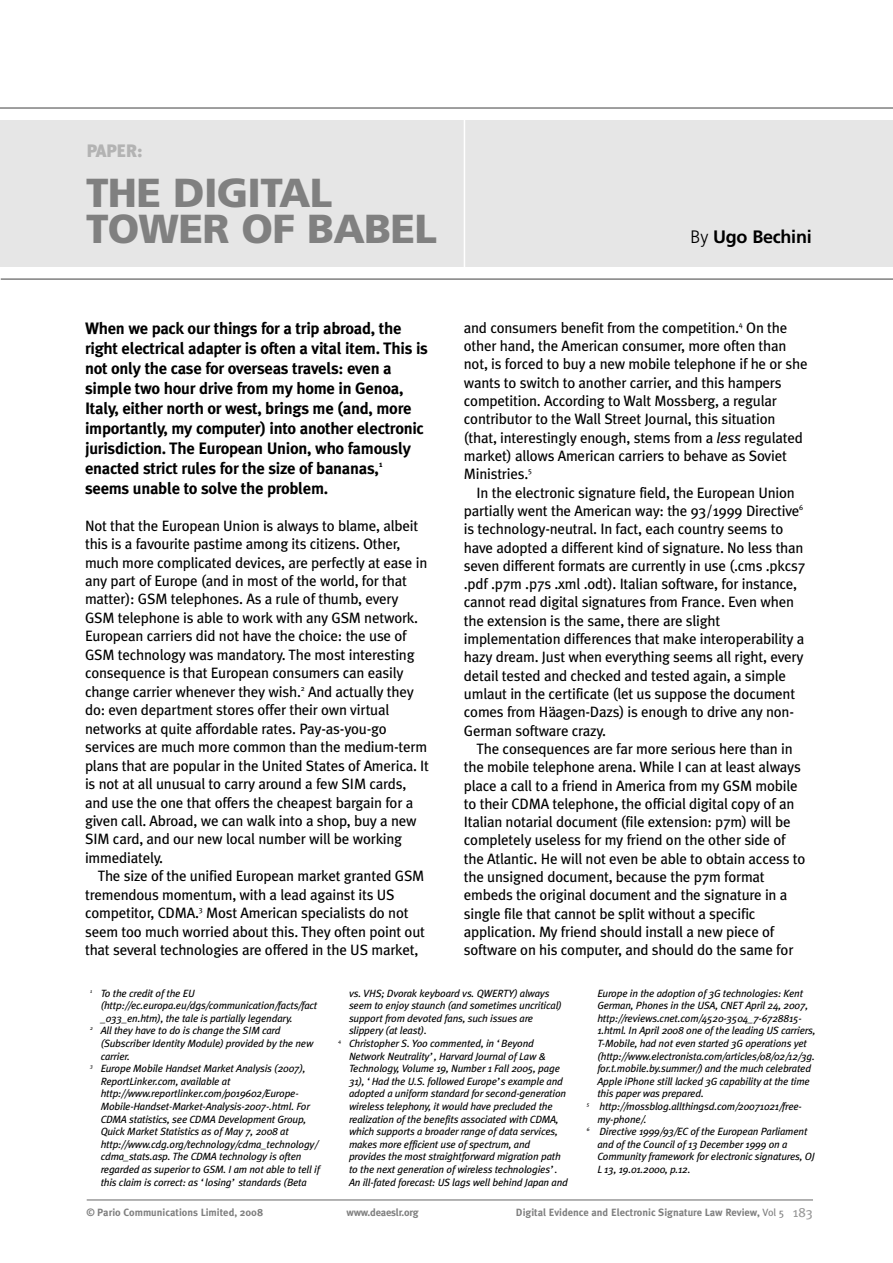
<style>
.page{position:relative;width:893px;height:1263px;background:#fff}
.page>*{position:absolute;margin:0;border:0;box-sizing:border-box;transform-origin:0 0}
.t1{font:900 40.5px/36px "Frutiger";letter-spacing:-.02em;color:#808080}
.t2{font:700 18px "Frutiger";letter-spacing:-.015em;color:#000}
.t3{font:900 18px "Meta Plus";letter-spacing:-.015em;color:#b3b3b3}
.t4{font:700 16.5px/20px "Meta Plus";letter-spacing:-.015em;color:#000}
.t5{font:15px/18.3px "Meta Plus";letter-spacing:-.015em;color:#000}
.t6{font:italic 10.5px "Meta Plus";letter-spacing:-.015em;color:#000}
.t7{font:700 10.5px "Meta Plus";color:#808080}
.t8{font:700 10.5px "Meta Plus";letter-spacing:-.02em;color:#808080}
.s1{font-weight:300}
.s2{font-style:italic}
.s3{font-weight:400}
.s4{font-weight:400;font-size:13.5px;color:#999}
</style>
<div class="page">
<div style="left:0;top:120px;width:893px;height:147px;background:#e6e6e6"></div>
<hr style="left:464px;top:95px;width:1px;height:392px;background:#fff">
<hr style="left:0;top:107px;width:893px;height:2px;background:#808080">
<hr style="left:1px;top:278px;width:892px;height:2px;background:#808080">
<hr style="left:87px;top:1199px;width:726px;height:2px;background:#999">
<p class="t3" style="left:86px;top:141px;width:58px">PAPER:</p>
<h1 class="t1" style="left:86px;top:178px;width:352px">THE DIGITAL<br>TOWER OF BABEL</h1>
<p class="t2" style="left:691px;top:230px;width:123px"><span class="s1">By</span> Ugo Bechini</p>
<p class="t4" style="left:85px;top:318px;width:344px">When we pack our things for a trip abroad, the right electrical adapter is often a vital item. This is not only the case for overseas travels: even a simple two hour drive from my home in Genoa, Italy, either north or west, brings me (and, more importantly, my computer) into another electronic jurisdiction. The European Union, who famously enacted strict rules for the size of bananas,<sup>1 </sup>seems unable to solve the problem.</p>
<p class="t5" style="left:85px;top:516px;width:345px">Not that the European Union is always to blame, albeit this is a favourite pastime among its citizens. Other, much more complicated devices, are perfectly at ease in any part of Europe (and in most of the world, for that matter): GSM telephones. As a rule of thumb, every GSM telephone is able to work with any GSM network.<br>European carriers did not have the choice: the use of GSM technology was mandatory. The most interesting consequence is that European consumers can easily change carrier whenever they wish.<sup>2</sup> And actually they do: even department stores offer their own virtual networks at quite affordable rates. Pay-as-you-go services are much more common than the medium-term plans that are popular in the United States of America. It is not at all unusual to carry around a few SIM cards, and use the one that offers the cheapest bargain for a given call. Abroad, we can walk into a shop, buy a new SIM card, and our new local number will be working immediately.</p>
<p class="t5" style="left:85px;top:867px;width:342px;text-indent:13px">The size of the unified European market granted GSM tremendous momentum, with a lead against its US competitor, CDMA.<sup>3</sup> Most American specialists do not seem too much worried about this. They often point out that several technologies are offered in the US market,</p>
<p class="t5" style="left:464px;top:318px;width:345px">and consumers benefit from the competition.<sup>4</sup> On the other hand, the American consumer, more often than not, is forced to buy a new mobile telephone if he or she wants to switch to another carrier, and this hampers competition. According to Walt Mossberg, a regular contributor to the Wall Street Journal, this situation (that, interestingly enough, stems from a <span class="s2">less</span> regulated market) allows American carriers to behave as Soviet Ministries.<sup>5</sup></p>
<p class="t5" style="left:464px;top:483px;width:343px;text-indent:13px">In the electronic signature field, the European Union partially went the American way: the 93/1999 Directive<sup>6 </sup>is technology-neutral. In fact, each country seems to have adopted a different kind of signature. No less than seven different formats are currently in use (.cms .pkcs7 .pdf .p7m .p7s .xml .odt). Italian software, for instance, cannot read digital signatures from France. Even when the extension is the same, there are slight implementation differences that make interoperability a hazy dream. Just when everything seems all right, every detail tested and checked and tested again, a simple umlaut in the certificate (let us suppose the document comes from Häagen-Dazs) is enough to drive any non-German software crazy.</p>
<p class="t5" style="left:464px;top:739px;width:343px;text-indent:13px">The consequences are far more serious here than in the mobile telephone arena. While I can at least always place a call to a friend in America from my GSM mobile to their CDMA telephone, the official digital copy of an Italian notarial document (file extension: p7m) will be completely useless for my friend on the other side of the Atlantic. He will not even be able to obtain access to the unsigned document, because the p7m format embeds the original document and the signature in a single file that cannot be split without a specific application. My friend should install a new piece of software on his computer, and should do the same for</p>
<p class="t6" style="left:90px;top:987px;width:106px"><sup>1</sup> To the credit of the EU</p>
<p class="t6" style="left:101px;top:999px;width:218px">(http://ec.europa.eu/dgs/communication/facts/fact</p>
<p class="t6" style="left:101px;top:1012px;width:193px">_033_en.htm), the tale is partially legendary.</p>
<p class="t6" style="left:90px;top:1025px;width:192px"><sup>2</sup> All they have to do is change the SIM card</p>
<p class="t6" style="left:101px;top:1037px;width:214px">(Subscriber Identity Module) provided by the new</p>
<p class="t6" style="left:101px;top:1050px;width:31px">carrier.</p>
<p class="t6" style="left:90px;top:1062px;width:217px"><sup>3</sup> Europe Mobile Handset Market Analysis (2007),</p>
<p class="t6" style="left:101px;top:1075px;width:131px">ReportLinker.com, available at</p>
<p class="t6" style="left:101px;top:1088px;width:199px">http://www.reportlinker.com/p019602/Europe-</p>
<p class="t6" style="left:101px;top:1100px;width:211px">Mobile-Handset-Market-Analysis-2007-.html. For</p>
<p class="t6" style="left:101px;top:1113px;width:207px">CDMA statistics, see CDMA Development Group,</p>
<p class="t6" style="left:101px;top:1125px;width:190px">Quick Market Statistics as of May 7, 2008 at</p>
<p class="t6" style="left:101px;top:1138px;width:219px">http://www.cdg.org/technology/cdma_technology/</p>
<p class="t6" style="left:101px;top:1151px;width:202px">cdma_stats.asp. The CDMA technology is often</p>
<p class="t6" style="left:101px;top:1163px;width:221px">regarded as superior to GSM. I am not able to tell if</p>
<p class="t6" style="left:101px;top:1176px;width:208px">this claim is correct: as ‘losing’ standards (Beta</p>
<p class="t6" style="left:349px;top:987px;width:202px">vs. VHS; Dvorak keyboard vs. QWERTY) always</p>
<p class="t6" style="left:349px;top:999px;width:214px">seem to enjoy staunch (and sometimes uncritical)</p>
<p class="t6" style="left:349px;top:1012px;width:186px">support from devoted fans, such issues are</p>
<p class="t6" style="left:349px;top:1025px;width:79px">slippery (at least).</p>
<p class="t6" style="left:338px;top:1037px;width:197px"><sup>4</sup> Christopher S. Yoo commented, in ‘Beyond</p>
<p class="t6" style="left:349px;top:1050px;width:199px">Network Neutrality’, Harvard Journal of Law &amp;</p>
<p class="t6" style="left:349px;top:1062px;width:212px">Technology, Volume 19, Number 1 Fall 2005, page</p>
<p class="t6" style="left:349px;top:1075px;width:216px">31), ‘Had the U.S. followed Europe’s example and</p>
<p class="t6" style="left:349px;top:1088px;width:219px">adopted a uniform standard for second-generation</p>
<p class="t6" style="left:349px;top:1100px;width:205px">wireless telephony, it would have precluded the</p>
<p class="t6" style="left:349px;top:1113px;width:211px">realization of the benefits associated with CDMA,</p>
<p class="t6" style="left:349px;top:1125px;width:210px">which supports a broader range of data services,</p>
<p class="t6" style="left:349px;top:1138px;width:183px">makes more efficient use of spectrum, and</p>
<p class="t6" style="left:349px;top:1151px;width:213px">provides the most straightforward migration path</p>
<p class="t6" style="left:349px;top:1163px;width:210px">to the next generation of wireless technologies’.</p>
<p class="t6" style="left:349px;top:1176px;width:221px">An ill-fated forecast: US lags well behind Japan and</p>
<p class="t6" style="left:597px;top:987px;width:207px">Europe in the adoption of 3G technologies: Kent</p>
<p class="t6" style="left:597px;top:999px;width:212px">German, Phones in the USA, CNET April 24, 2007,</p>
<p class="t6" style="left:597px;top:1012px;width:206px">http://reviews.cnet.com/4520-3504_7-6728815-</p>
<p class="t6" style="left:597px;top:1025px;width:220px">1.html. In April 2008 one of the leading US carriers,</p>
<p class="t6" style="left:597px;top:1037px;width:211px">T-Mobile, had not even started 3G operations yet</p>
<p class="t6" style="left:597px;top:1050px;width:219px">(http://www.electronista.com/articles/08/02/12/3g.</p>
<p class="t6" style="left:597px;top:1062px;width:215px">for.t.mobile.by.summer/) and the much celebrated</p>
<p class="t6" style="left:597px;top:1075px;width:214px">Apple iPhone still lacked 3G capability at the time</p>
<p class="t6" style="left:597px;top:1088px;width:108px">this paper was prepared.</p>
<p class="t6" style="left:587px;top:1100px;width:217px"><sup>5</sup> http://mossblog.allthingsd.com/20071021/free-</p>
<p class="t6" style="left:597px;top:1113px;width:51px">my-phone/.</p>
<p class="t6" style="left:587px;top:1125px;width:222px"><sup>6</sup> Directive 1999/93/EC of the European Parliament</p>
<p class="t6" style="left:597px;top:1138px;width:192px">and of the Council of 13 December 1999 on a</p>
<p class="t6" style="left:597px;top:1151px;width:219px">Community framework for electronic signatures, OJ</p>
<p class="t6" style="left:597px;top:1163px;width:95px">L 13, 19.01.2000, p.12.</p>
<p class="t7" style="left:86px;top:1206px;width:179px">© Pario Communications Limited, 2008</p>
<p class="t8" style="left:346px;top:1206px;width:74px">www.deaeslr.org</p>
<p class="t7" style="left:516px;top:1206px;width:299px">Digital Evidence and Electronic Signature Law Review, <span class="s3">Vol 5</span> <span class="s4">183</span></p>
</div>
